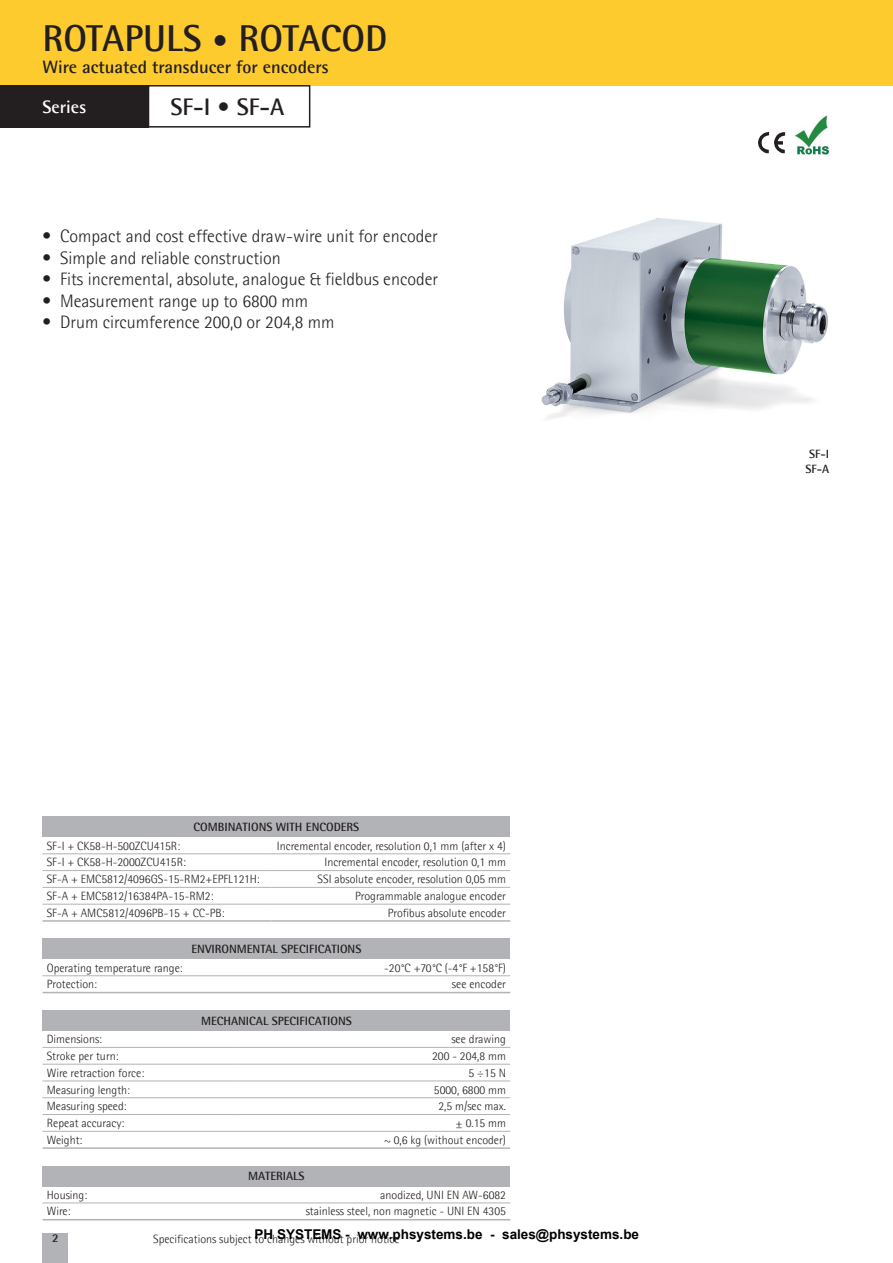
<style>
.page{position:relative;width:893px;height:1263px;background:#fff}
.page>*{position:absolute;margin:0;border:0;box-sizing:border-box;transform-origin:0 0}
.Titolo_Pagina{font:700 37.5px "Agfa Rotis Semisans";color:#231f20}
.Serie_-_Modello{font:700 24px "Agfa Rotis Semisans";color:#231f20}
.t1{font:300 18px "Agfa Rotis Semisans";color:#231f20}
.Sottotitolo_Pagina{font:700 18px "Agfa Rotis Semisans";color:#231f20}
.Serie{font:700 18px "Agfa Rotis Semisans";color:#fff}
.t2{font:700 13.5px "Arial";color:#000}
.Testo_Tabella_DX{font:300 12px "Agfa Rotis Semisans";color:#231f20}
.Testo_Tabella_SX{font:300 12px "Agfa Rotis Semisans";color:#231f20}
.t3{font:700 12px "Agfa Rotis Semisans";color:#231f20}
.s1{font-size:30px}
</style>
<div class="page">
<div style="left:0;top:0;width:893px;height:85px;background:#fecb2f"></div>
<div style="left:43px;top:1233px;width:25px;height:30px;background:#b2b3b7"></div>
<div style="left:0;top:85px;width:149px;height:43px;background:#231f20"></div>
<div style="left:148px;top:85px;width:162px;height:43px;border:2px solid #231f20"></div>
<div style="left:43px;top:1166px;width:467px;height:20px;background:#b2b3b7"></div>
<hr style="left:43px;top:1202px;width:191px;height:1px;background:#b2b3b7">
<hr style="left:234px;top:1202px;width:276px;height:1px;background:#b2b3b7">
<hr style="left:43px;top:1219px;width:191px;height:1px;background:#b2b3b7">
<hr style="left:234px;top:1219px;width:276px;height:1px;background:#b2b3b7">
<div style="left:43px;top:1010px;width:467px;height:20px;background:#b2b3b7"></div>
<hr style="left:43px;top:1047px;width:191px;height:1px;background:#b2b3b7">
<hr style="left:234px;top:1047px;width:276px;height:1px;background:#b2b3b7">
<hr style="left:43px;top:1064px;width:191px;height:1px;background:#b2b3b7">
<hr style="left:234px;top:1064px;width:276px;height:1px;background:#b2b3b7">
<hr style="left:43px;top:1080px;width:191px;height:1px;background:#b2b3b7">
<hr style="left:234px;top:1080px;width:276px;height:1px;background:#b2b3b7">
<hr style="left:43px;top:1097px;width:191px;height:1px;background:#b2b3b7">
<hr style="left:234px;top:1097px;width:276px;height:1px;background:#b2b3b7">
<hr style="left:43px;top:1114px;width:191px;height:1px;background:#b2b3b7">
<hr style="left:234px;top:1114px;width:276px;height:1px;background:#b2b3b7">
<hr style="left:43px;top:1131px;width:191px;height:1px;background:#b2b3b7">
<hr style="left:234px;top:1131px;width:276px;height:1px;background:#b2b3b7">
<hr style="left:43px;top:1147px;width:191px;height:2px;background:#b2b3b7">
<hr style="left:234px;top:1147px;width:276px;height:2px;background:#b2b3b7">
<div style="left:43px;top:939px;width:467px;height:20px;background:#b2b3b7"></div>
<hr style="left:43px;top:975px;width:191px;height:1px;background:#b2b3b7">
<hr style="left:234px;top:975px;width:276px;height:1px;background:#b2b3b7">
<hr style="left:43px;top:992px;width:191px;height:1px;background:#b2b3b7">
<hr style="left:234px;top:992px;width:276px;height:1px;background:#b2b3b7">
<div style="left:43px;top:817px;width:467px;height:20px;background:#b2b3b7"></div>
<hr style="left:43px;top:853px;width:228px;height:1px;background:#b2b3b7">
<hr style="left:271px;top:853px;width:239px;height:1px;background:#b2b3b7">
<hr style="left:43px;top:870px;width:228px;height:1px;background:#b2b3b7">
<hr style="left:271px;top:870px;width:239px;height:1px;background:#b2b3b7">
<hr style="left:43px;top:887px;width:228px;height:1px;background:#b2b3b7">
<hr style="left:271px;top:887px;width:239px;height:1px;background:#b2b3b7">
<hr style="left:43px;top:904px;width:228px;height:1px;background:#b2b3b7">
<hr style="left:271px;top:904px;width:239px;height:1px;background:#b2b3b7">
<hr style="left:43px;top:920px;width:228px;height:2px;background:#b2b3b7">
<hr style="left:271px;top:920px;width:239px;height:2px;background:#b2b3b7">
<img style="left:758px;top:131px;width:28px;height:23px">
<img style="left:795px;top:116px;width:34px;height:39px">
<img style="left:541px;top:218px;width:287px;height:201px">
<p class="Titolo_Pagina" style="left:43px;top:16px;width:346px">ROTAPULS <span class="s1">•</span> ROTACOD</p>
<p class="Sottotitolo_Pagina" style="left:43px;top:56px;width:288px">WIRE ACTUATED TRANSDUCER FOR ENCODERS</p>
<p class="Serie" style="left:43px;top:95px;width:45px">SERIES</p>
<p class="Serie_-_Modello" style="left:171px;top:92px;width:115px">SF-I • SF-A</p>
<p class="t1" style="left:43px;top:226px;width:397px">• Compact and cost effective draw-wire unit for encoder</p>
<p class="t1" style="left:43px;top:247px;width:240px">• Simple and reliable construction</p>
<p class="t1" style="left:43px;top:269px;width:397px">• Fits incremental, absolute, analogue &amp; fieldbus encoder</p>
<p class="t1" style="left:43px;top:290px;width:267px">• Measurement range up to 6800 mm</p>
<p class="t1" style="left:43px;top:312px;width:293px">• Drum circumference 200,0 or 204,8 mm</p>
<p class="t3" style="left:194px;top:819px;width:167px">COMBINATIONS WITH ENCODERS</p>
<p class="Testo_Tabella_DX" style="left:47px;top:839px;width:135px">SF-I + CK58-H-500ZCU415R:</p>
<p class="Testo_Tabella_DX" style="left:277px;top:839px;width:231px">Incremental encoder, resolution 0,1 mm (after x 4)</p>
<p class="Testo_Tabella_DX" style="left:47px;top:855px;width:141px">SF-I + CK58-H-2000ZCU415R:</p>
<p class="Testo_Tabella_DX" style="left:324px;top:855px;width:183px">Incremental encoder, resolution 0,1 mm</p>
<p class="Testo_Tabella_DX" style="left:47px;top:872px;width:215px">SF-A + EMC5812/4096GS-15-RM2+EPFL121H:</p>
<p class="Testo_Tabella_DX" style="left:318px;top:872px;width:190px">SSI absolute encoder, resolution 0,05 mm</p>
<p class="Testo_Tabella_DX" style="left:47px;top:889px;width:168px">SF-A + EMC5812/16384PA-15-RM2:</p>
<p class="Testo_Tabella_DX" style="left:355px;top:889px;width:152px">Programmable analogue encoder</p>
<p class="Testo_Tabella_DX" style="left:47px;top:906px;width:179px">SF-A + AMC5812/4096PB-15 + CC-PB:</p>
<p class="Testo_Tabella_DX" style="left:388px;top:906px;width:120px">Profibus absolute encoder</p>
<p class="t3" style="left:191px;top:941px;width:76px">ENVIRONM ENTAL</p>
<p class="t3" style="left:281px;top:941px;width:25px">SPECIFICATIO</p>
<p class="t3" style="left:348px;top:941px;width:14px">NS</p>
<p class="Testo_Tabella_DX" style="left:47px;top:960px;width:137px">Operating temperature range:</p>
<p class="Testo_Tabella_DX" style="left:384px;top:960px;width:123px">-20°C +70°C (-4°F +158°F)</p>
<p class="Testo_Tabella_DX" style="left:47px;top:977px;width:52px">Protection:</p>
<p class="Testo_Tabella_DX" style="left:452px;top:977px;width:56px">see encoder</p>
<p class="t3" style="left:201px;top:1013px;width:52px">MECHANICAL</p>
<p class="t3" style="left:272px;top:1013px;width:25px">SPECIFICATIO</p>
<p class="t3" style="left:338px;top:1013px;width:14px">NS</p>
<p class="Testo_Tabella_SX" style="left:47px;top:1032px;width:57px">Dimensions:</p>
<p class="Testo_Tabella_DX" style="left:451px;top:1032px;width:56px">see drawing</p>
<p class="Testo_Tabella_SX" style="left:47px;top:1049px;width:73px">Stroke per turn:</p>
<p class="Testo_Tabella_DX" style="left:432px;top:1049px;width:75px">200 - 204,8 mm</p>
<p class="Testo_Tabella_SX" style="left:47px;top:1066px;width:99px">Wire retraction force:</p>
<p class="Testo_Tabella_DX" style="left:469px;top:1066px;width:39px">5 ÷15 N</p>
<p class="Testo_Tabella_SX" style="left:47px;top:1082px;width:85px">Measuring length:</p>
<p class="Testo_Tabella_DX" style="left:434px;top:1082px;width:74px">5000, 6800 mm</p>
<p class="Testo_Tabella_SX" style="left:47px;top:1099px;width:82px">Measuring speed:</p>
<p class="Testo_Tabella_DX" style="left:438px;top:1099px;width:69px">2,5 m/sec max.</p>
<p class="Testo_Tabella_SX" style="left:47px;top:1116px;width:79px">Repeat accuracy:</p>
<p class="Testo_Tabella_DX" style="left:456px;top:1116px;width:52px">± 0.15 mm</p>
<p class="Testo_Tabella_SX" style="left:47px;top:1133px;width:37px">Weight:</p>
<p class="Testo_Tabella_DX" style="left:384px;top:1133px;width:123px">~ 0,6 kg (without encoder)</p>
<p class="t3" style="left:248px;top:1169px;width:35px">MATERIALS</p>
<p class="Testo_Tabella_DX" style="left:47px;top:1188px;width:42px">Housing:</p>
<p class="Testo_Tabella_DX" style="left:380px;top:1188px;width:127px">anodized, UNI EN AW-6082</p>
<p class="Testo_Tabella_DX" style="left:47px;top:1204px;width:25px">Wire:</p>
<p class="Testo_Tabella_DX" style="left:306px;top:1204px;width:202px">stainless steel, non magnetic - UNI EN 4305</p>
<p class="t2" style="left:255px;top:1226px;width:386px">PH SYSTEMS - www.phsystems.be - sales@phsystems.be</p>
<p class="t3" style="left:52px;top:1230px;width:8px">2</p>
<p class="Testo_Tabella_DX" style="left:153px;top:1232px;width:248px">Specifications subject to changes without prior notice</p>
<p class="t3" style="left:809px;top:447px;width:22px">SF-I</p>
<p class="t3" style="left:805px;top:461px;width:25px">SF-A</p>
</div>
